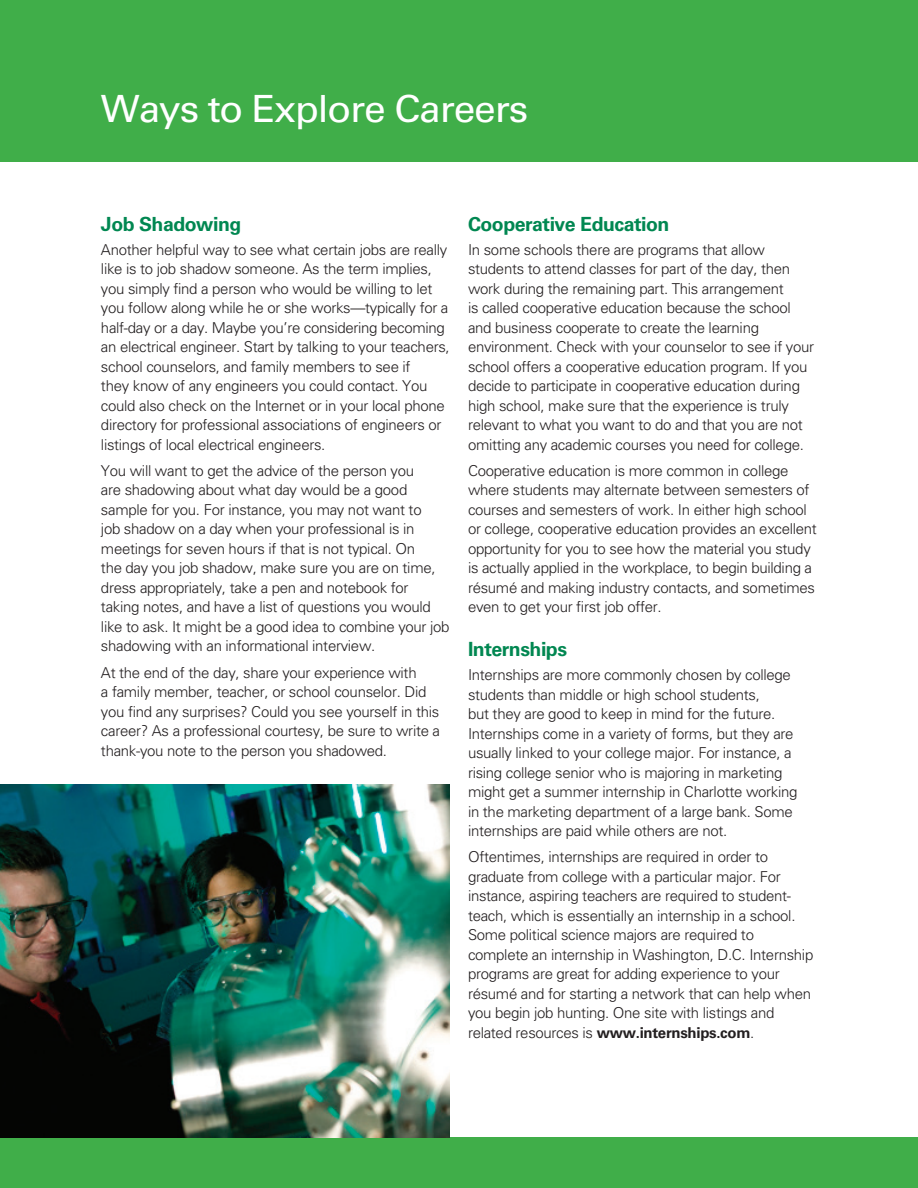
<style>
.page{position:relative;width:918px;height:1188px;background:#fff}
.page>*{position:absolute;margin:0;border:0;box-sizing:border-box;transform-origin:0 0}
._2nd_white_header{font:37.5px "Univers";letter-spacing:-.03em;color:#fff;scale:1.04 1}
._3rd_green_header{font:700 19.5px "Univers";letter-spacing:-.025em;color:#008751}
.main_Body_Copy_10_13{font:300 15px/19.5px "Univers";letter-spacing:-.02em;color:#231f20}
.s1{font-weight:700}
</style>
<div class="page">
<div style="left:0;top:1137px;width:918px;height:51px;background:#40ae49"></div>
<div style="left:0;top:0;width:918px;height:162px;background:#40ae49"></div>
<img style="left:0;top:784px;width:450px;height:353px">
<p class="_2nd_white_header" style="left:101px;top:86px;width:412px">Ways to Explore Careers</p>
<p class="_3rd_green_header" style="left:101px;top:212px;width:142px">Job Shadowing</p>
<p class="main_Body_Copy_10_13" style="left:101px;top:240px;width:350px">Another helpful way to see what certain jobs are really like is to job shadow someone. As the term implies, you simply find a person who would be willing to let you follow along while he or she works—typically for a half-day or a day. Maybe you’re considering becoming an electrical engineer. Start by talking to your teachers, school counselors, and family members to see if<br>they know of any engineers you could contact. You could also check on the Internet or in your local phone directory for professional associations of engineers or listings of local electrical engineers.</p>
<p class="main_Body_Copy_10_13" style="left:101px;top:461px;width:350px">You will want to get the advice of the person you<br>are shadowing about what day would be a good sample for you. For instance, you may not want to<br>job shadow on a day when your professional is in meetings for seven hours if that is not typical. On<br>the day you job shadow, make sure you are on time, dress appropriately, take a pen and notebook for taking notes, and have a list of questions you would like to ask. It might be a good idea to combine your job shadowing with an informational interview.</p>
<p class="main_Body_Copy_10_13" style="left:101px;top:663px;width:341px">At the end of the day, share your experience with<br>a family member, teacher, or school counselor. Did you find any surprises? Could you see yourself in this career? As a professional courtesy, be sure to write a thank-you note to the person you shadowed.</p>
<p class="_3rd_green_header" style="left:468px;top:212px;width:203px">Cooperative Education</p>
<p class="main_Body_Copy_10_13" style="left:468px;top:240px;width:348px">In some schools there are programs that allow students to attend classes for part of the day, then work during the remaining part. This arrangement<br>is called cooperative education because the school and business cooperate to create the learning environment. Check with your counselor to see if your school offers a cooperative education program. If you decide to participate in cooperative education during high school, make sure that the experience is truly relevant to what you want to do and that you are not omitting any academic courses you need for college.</p>
<p class="main_Body_Copy_10_13" style="left:468px;top:461px;width:350px">Cooperative education is more common in college where students may alternate between semesters of courses and semesters of work. In either high school or college, cooperative education provides an excellent opportunity for you to see how the material you study is actually applied in the workplace, to begin building a résumé and making industry contacts, and sometimes even to get your first job offer.</p>
<p class="_3rd_green_header" style="left:468px;top:638px;width:101px">Internships</p>
<p class="main_Body_Copy_10_13" style="left:468px;top:665px;width:331px">Internships are more commonly chosen by college students than middle or high school students,<br>but they are good to keep in mind for the future.<br>Internships come in a variety of forms, but they are usually linked to your college major. For instance, a rising college senior who is majoring in marketing might get a summer internship in Charlotte working in the marketing department of a large bank. Some internships are paid while others are not.</p>
<p class="main_Body_Copy_10_13" style="left:468px;top:847px;width:347px">Oftentimes, internships are required in order to graduate from college with a particular major. For instance, aspiring teachers are required to student&shy;teach, which is essentially an internship in a school.<br>Some political science majors are required to complete an internship in Washington, D.C. Internship programs are great for adding experience to your résumé and for starting a network that can help when you begin job hunting. One site with listings and related resources is <span class="s1">www.internships.com</span>.</p>
</div>
